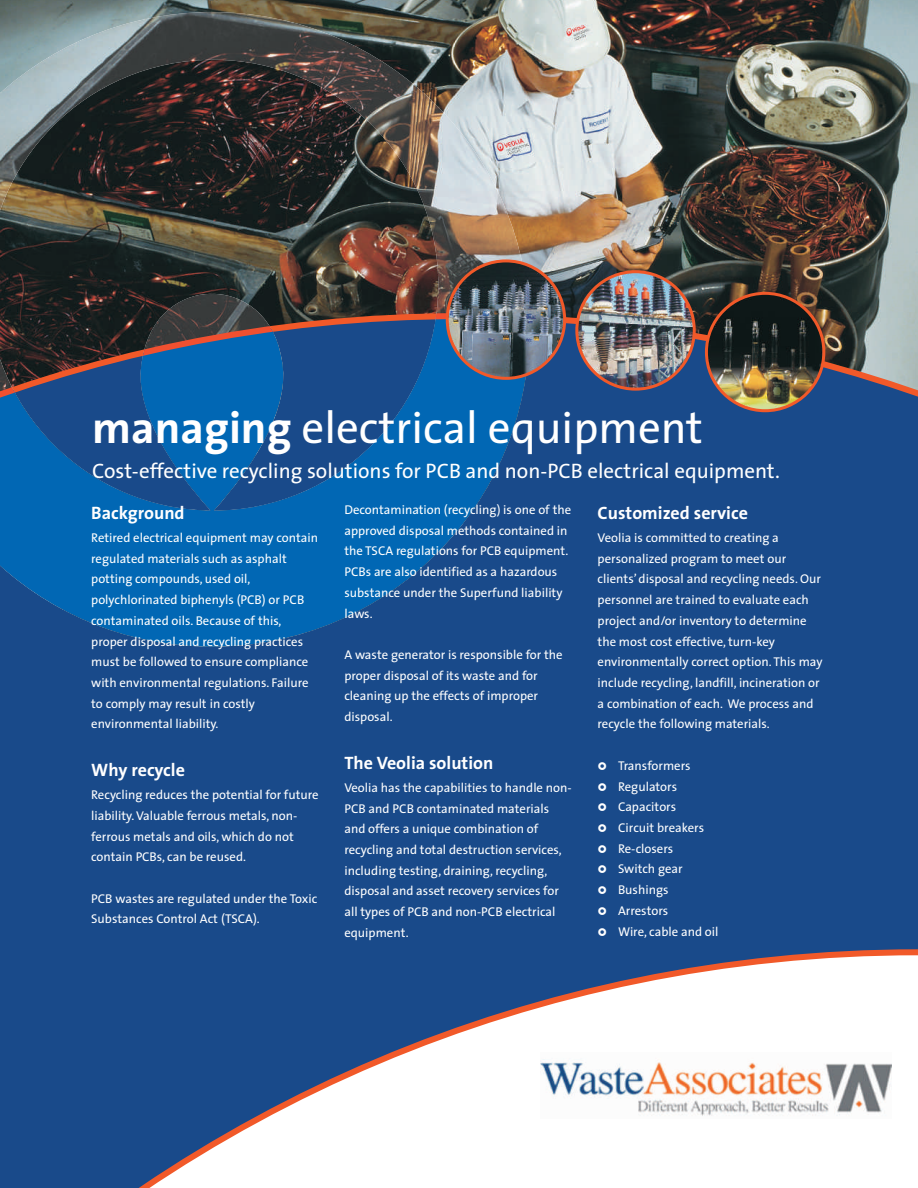
<style>
.page{position:relative;width:918px;height:1188px;background:#fff}
.page>*{position:absolute;margin:0;border:0;box-sizing:border-box;transform-origin:0 0}
.t1{font:45px "The Sans";color:#fff}
.t2{font:21px "The Sans";color:#fff}
.t3{font:700 18px "The Sans";color:#fff}
.t4{font:12.75px "The Sans";color:#fff}
.s1{font-weight:700}
</style>
<div class="page">
<img style="left:0;top:0;width:918px;height:313px">
<div style="left:0;top:313px;width:918px;height:636px;background:#194a8a"></div>
<svg style="left:0;top:949px;width:918px;height:239px"></svg>
<img style="left:540px;top:1053px;width:351px;height:66px">
<img style="left:0;top:12px;width:529px;height:301px">
<svg style="left:0;top:313px;width:529px;height:334px;background:#105798"></svg>
<img style="left:706px;top:293px;width:118px;height:118px;border-radius:50%">
<div style="left:705px;top:292px;width:120px;height:120px;border:3px solid #f15929;border-radius:50%"></div>
<img style="left:577px;top:272px;width:117px;height:117px;border-radius:50%">
<div style="left:575px;top:270px;width:121px;height:121px;border:3px solid #f15929;border-radius:50%"></div>
<img style="left:447px;top:261px;width:118px;height:117px;border-radius:50%">
<div style="left:446px;top:259px;width:120px;height:121px;border:3px solid #f15929;border-radius:50%"></div>
<svg style="left:599px;top:762px;width:7px;height:8px"></svg>
<svg style="left:599px;top:783px;width:7px;height:8px"></svg>
<svg style="left:599px;top:803px;width:7px;height:8px"></svg>
<svg style="left:599px;top:824px;width:7px;height:8px"></svg>
<svg style="left:599px;top:845px;width:7px;height:8px"></svg>
<svg style="left:599px;top:865px;width:7px;height:8px"></svg>
<svg style="left:599px;top:886px;width:7px;height:8px"></svg>
<svg style="left:599px;top:907px;width:7px;height:8px"></svg>
<svg style="left:599px;top:928px;width:7px;height:8px"></svg>
<h1 class="t1" style="left:92px;top:413px;width:612px"><span class="s1">managing</span> electrical equipment</h1>
<h2 class="t2" style="left:92px;top:464px;width:689px">Cost-effective recycling solutions for PCB and non-PCB electrical equipment.</h2>
<h3 class="t3" style="left:91px;top:507px;width:95px">Background</h3>
<p class="t4" style="left:344px;top:505px;width:228px">Decontamination (recycling) is one of the</p>
<h3 class="t3" style="left:598px;top:507px;width:152px">Customized service</h3>
<p class="t4" style="left:344px;top:526px;width:225px">approved disposal methods contained in</p>
<p class="t4" style="left:91px;top:533px;width:228px">Retired electrical equipment may contain</p>
<p class="t4" style="left:598px;top:533px;width:183px">Veolia is committed to creating a</p>
<p class="t4" style="left:344px;top:547px;width:226px">the TSCA regulations for PCB equipment.</p>
<p class="t4" style="left:91px;top:554px;width:197px">regulated materials such as asphalt</p>
<p class="t4" style="left:598px;top:554px;width:190px">personalized program to meet our</p>
<p class="t4" style="left:344px;top:567px;width:214px">PCBs are also identified as a hazardous</p>
<p class="t4" style="left:91px;top:575px;width:161px">potting compounds, used oil,</p>
<p class="t4" style="left:598px;top:575px;width:225px">clients’ disposal and recycling needs. Our</p>
<p class="t4" style="left:344px;top:588px;width:220px">substance under the Superfund liability</p>
<p class="t4" style="left:91px;top:595px;width:215px">polychlorinated biphenyls (PCB) or PCB</p>
<p class="t4" style="left:598px;top:595px;width:213px">personnel are trained to evaluate each</p>
<p class="t4" style="left:344px;top:609px;width:30px">laws.</p>
<p class="t4" style="left:91px;top:616px;width:192px">contaminated oils. Because of this,</p>
<p class="t4" style="left:598px;top:616px;width:211px">project and/or inventory to determine</p>
<p class="t4" style="left:91px;top:637px;width:213px">proper disposal and recycling practices</p>
<p class="t4" style="left:598px;top:637px;width:179px">the most cost effective, turn-key</p>
<p class="t4" style="left:344px;top:650px;width:220px">A waste generator is responsible for the</p>
<p class="t4" style="left:91px;top:658px;width:219px">must be followed to ensure compliance</p>
<p class="t4" style="left:598px;top:658px;width:226px">environmentally correct option. This may</p>
<p class="t4" style="left:344px;top:671px;width:195px">proper disposal of its waste and for</p>
<p class="t4" style="left:91px;top:678px;width:219px">with environmental regulations. Failure</p>
<p class="t4" style="left:598px;top:678px;width:224px">include recycling, landfill, incineration or</p>
<p class="t4" style="left:344px;top:692px;width:195px">cleaning up the effects of improper</p>
<p class="t4" style="left:91px;top:699px;width:165px">to comply may result in costly</p>
<p class="t4" style="left:598px;top:699px;width:217px">a combination of each. We process and</p>
<p class="t4" style="left:344px;top:712px;width:50px">disposal.</p>
<p class="t4" style="left:91px;top:720px;width:129px">environmental liability.</p>
<p class="t4" style="left:598px;top:720px;width:174px">recycle the following materials.</p>
<h3 class="t3" style="left:91px;top:764px;width:95px">Why recycle</h3>
<h3 class="t3" style="left:344px;top:757px;width:151px">The Veolia solution</h3>
<p class="t4" style="left:618px;top:761px;width:74px">Transformers</p>
<p class="t4" style="left:344px;top:783px;width:229px">Veolia has the capabilities to handle non-</p>
<p class="t4" style="left:618px;top:782px;width:61px">Regulators</p>
<p class="t4" style="left:91px;top:790px;width:229px">Recycling reduces the potential for future</p>
<p class="t4" style="left:344px;top:804px;width:206px">PCB and PCB contaminated materials</p>
<p class="t4" style="left:618px;top:803px;width:60px">Capacitors</p>
<p class="t4" style="left:91px;top:811px;width:208px">liability.Valuable ferrous metals, non-</p>
<p class="t4" style="left:344px;top:825px;width:195px">and offers a unique combination of</p>
<p class="t4" style="left:618px;top:823px;width:88px">Circuit breakers</p>
<p class="t4" style="left:91px;top:832px;width:204px">ferrous metals and oils, which do not</p>
<p class="t4" style="left:344px;top:845px;width:219px">recycling and total destruction services,</p>
<p class="t4" style="left:618px;top:844px;width:57px">Re-closers</p>
<p class="t4" style="left:91px;top:853px;width:156px">contain PCBs, can be reused.</p>
<p class="t4" style="left:344px;top:866px;width:205px">including testing, draining, recycling,</p>
<p class="t4" style="left:618px;top:865px;width:66px">Switch gear</p>
<p class="t4" style="left:344px;top:887px;width:216px">disposal and asset recovery services for</p>
<p class="t4" style="left:618px;top:885px;width:52px">Bushings</p>
<p class="t4" style="left:91px;top:894px;width:228px">PCB wastes are regulated under the Toxic</p>
<p class="t4" style="left:344px;top:907px;width:213px">all types of PCB and non-PCB electrical</p>
<p class="t4" style="left:618px;top:906px;width:52px">Arrestors</p>
<p class="t4" style="left:91px;top:915px;width:170px">Substances Control Act (TSCA).</p>
<p class="t4" style="left:344px;top:928px;width:66px">equipment.</p>
<p class="t4" style="left:618px;top:927px;width:102px">Wire, cable and oil</p>
</div>
